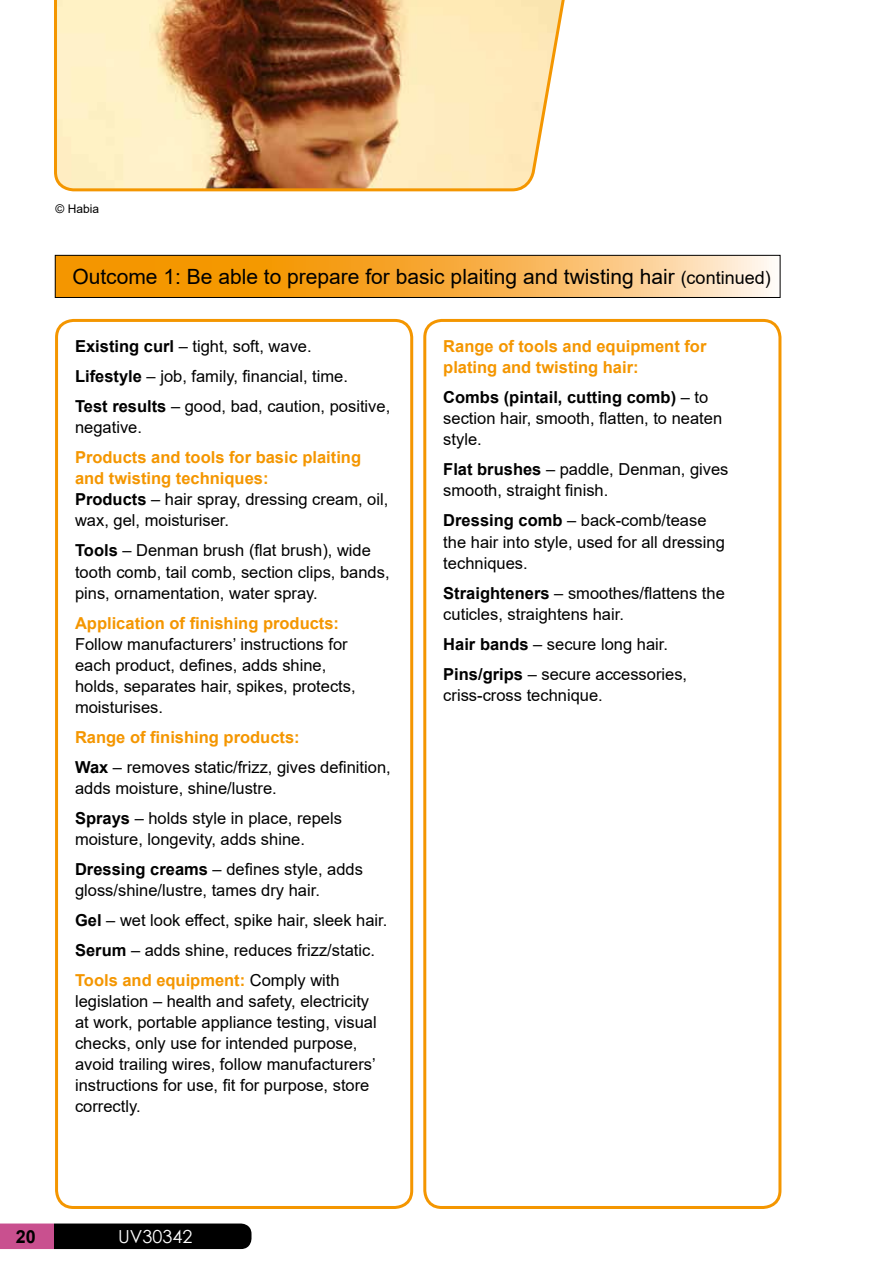
<style>
.page{position:relative;width:893px;height:1263px;background:#fff}
.page>*{position:absolute;margin:0;border:0;box-sizing:border-box;transform-origin:0 0}
.t1{font:21px "Arial";color:#000}
.t2{font:18px "Century Gothic";color:#fff}
.t3{font:700 18px "Arial";color:#000}
.t4{font:16.5px/21px "Arial";color:#000}
.t5{font:700 16.5px/21px "Arial";color:#f49600}
.t6{font:12px "Arial";color:#000}
.s1{font-size:18px}
.s2{font-weight:700}
.s3{color:#000}
.s4{font-weight:400;color:#000}
.s5{font-weight:700;color:#f49600}
</style>
<div class="page">
<svg style="left:57px;top:257px;width:715px;height:39px;background:#f7b045"></svg>
<div style="left:55px;top:255px;width:725px;height:43px;border:1px solid #000"></div>
<svg style="left:0;top:1223px;width:251px;height:26px;background:#301724"></svg>
<div style="left:55px;top:319px;width:358px;height:890px;border:3px solid #f49600;border-radius:17px"></div>
<div style="left:423px;top:319px;width:358px;height:890px;border:3px solid #f49600;border-radius:17px"></div>
<svg style="left:54px;top:0;width:511px;height:192px;background:#d1ad83"></svg>
<p class="t6" style="left:56px;top:200px;width:45px">© Habia</p>
<p class="t1" style="left:72px;top:262px;width:700px">Outcome 1: Be able to prepare for basic plaiting and twisting hair <span class="s1">(continued)</span></p>
<p class="t4" style="left:75px;top:332px;width:317px;line-height:30px"><span class="s2">Existing curl</span> – tight, soft, wave.<br><span class="s2">Lifestyle</span> – job, family, financial, time.<br><span class="s2">Test results</span> – good, bad, caution, positive,</p>
<p class="t4" style="left:75px;top:417px;width:68px">negative.</p>
<p class="t5" style="left:75px;top:447px;width:315px">Products and tools for basic plaiting and twisting techniques:<br><span class="s3">Products</span> <span class="s4">– hair spray, dressing cream, oil, wax, gel, moisturiser.</span></p>
<p class="t4" style="left:75px;top:540px;width:316px"><span class="s2">Tools</span> – Denman brush (flat brush), wide tooth comb, tail comb, section clips, bands, pins, ornamentation, water spray.</p>
<p class="t5" style="left:75px;top:612px;width:266px">Application of finishing products:</p>
<p class="t4" style="left:75px;top:633px;width:282px">Follow manufacturers’ instructions for each product, defines, adds shine, holds, separates hair, spikes, protects, moisturises.</p>
<p class="t4" style="left:75px;top:722px;width:317px;line-height:30px"><span class="s5">Range of finishing products:<br></span><span class="s2">Wax</span> – removes static/frizz, gives definition,</p>
<p class="t4" style="left:75px;top:773px;width:268px;line-height:30px">adds moisture, shine/lustre.<br><span class="s2">Sprays</span> – holds style in place, repels</p>
<p class="t4" style="left:75px;top:824px;width:289px;line-height:30px">moisture, longevity, adds shine.<br><span class="s2">Dressing creams</span> – defines style, adds</p>
<p class="t4" style="left:75px;top:875px;width:314px;line-height:30px">gloss/shine/lustre, tames dry hair.<br><span class="s2">Gel</span> – wet look effect, spike hair, sleek hair.<br><span class="s2">Serum</span> – adds shine, reduces frizz/static.<br><span class="s5">Tools and equipment:</span> Comply with</p>
<p class="t4" style="left:75px;top:990px;width:303px">legislation – health and safety, electricity at work, portable appliance testing, visual checks, only use for intended purpose, avoid trailing wires, follow manufacturers’ instructions for use, fit for purpose, store correctly.</p>
<p class="t3" style="left:16px;top:1224px;width:22px">20</p>
<p class="t2" style="left:118px;top:1223px;width:76px">UV30342</p>
<p class="t5" style="left:443px;top:336px;width:265px">Range of tools and equipment for plating and twisting hair:</p>
<p class="t4" style="left:443px;top:387px;width:280px"><span class="s2">Combs (pintail, cutting comb)</span> – to section hair, smooth, flatten, to neaten style.</p>
<p class="t4" style="left:443px;top:459px;width:287px"><span class="s2">Flat brushes</span> – paddle, Denman, gives smooth, straight finish.</p>
<p class="t4" style="left:443px;top:510px;width:283px"><span class="s2">Dressing comb</span> – back-comb/tease the hair into style, used for all dressing techniques.</p>
<p class="t4" style="left:443px;top:582px;width:283px"><span class="s2">Straighteners</span> – smoothes/flattens the cuticles, straightens hair.</p>
<p class="t4" style="left:443px;top:629px;width:245px;line-height:30px"><span class="s2">Hair bands</span> – secure long hair.<br><span class="s2">Pins/grips</span> – secure accessories,</p>
<p class="t4" style="left:443px;top:684px;width:161px">criss‑cross technique.</p>
</div>
